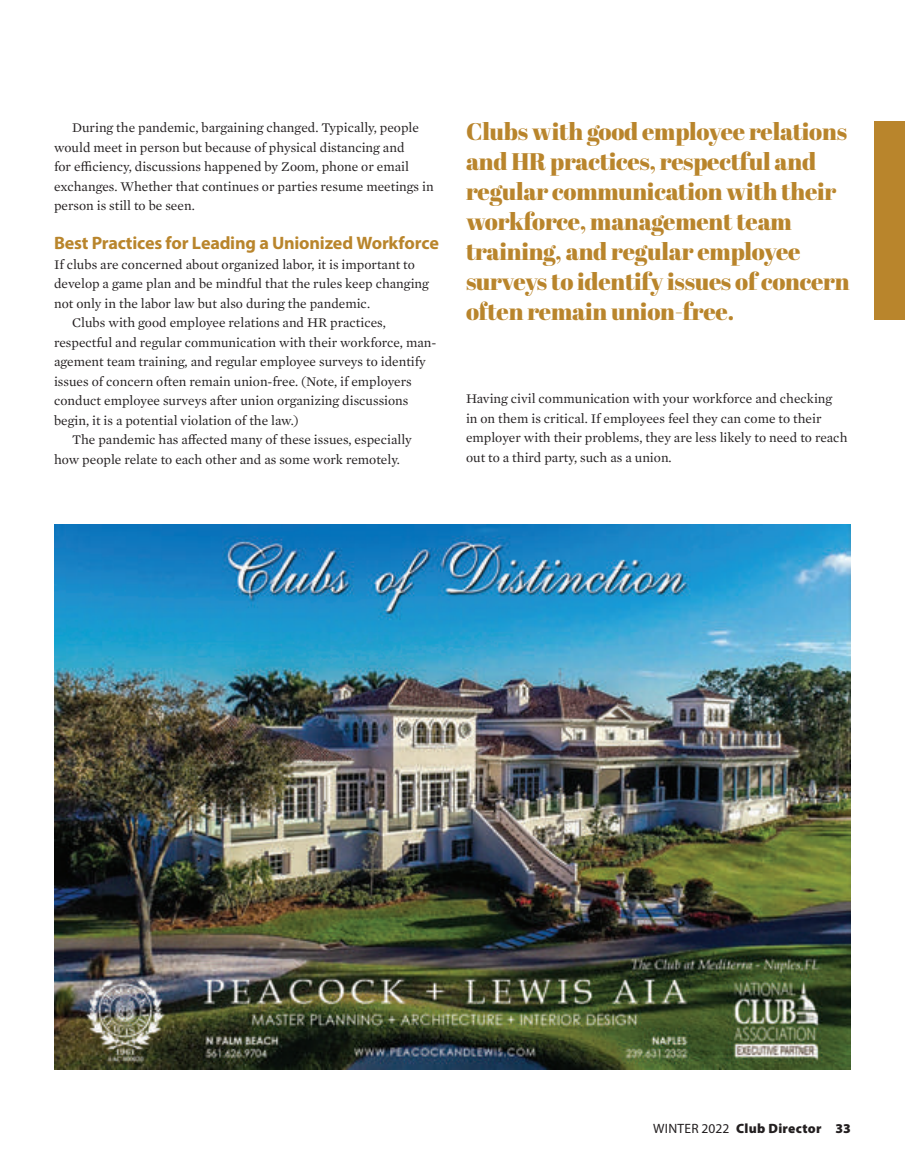
<style>
.page{position:relative;width:905px;height:1175px;background:#fff}
.page>*{position:absolute;margin:0;border:0;box-sizing:border-box;transform-origin:0 0}
.t1{font:24px/30px "Abril Fatface";letter-spacing:-.01em;color:#b9852c}
.t2{font:700 18px "Myriad Pro";letter-spacing:-.01em;color:#b9852c}
.t3{font:13.5px/19.5px "Mercury Text G1";color:#231f20}
.t4{font:900 13.5px "Myriad Pro";letter-spacing:.02em;color:#231f20}
.s1{font-weight:400}
</style>
<div class="page">
<img style="left:54px;top:524px;width:796px;height:545px">
<div style="left:874px;top:122px;width:30px;height:198px;background:#b9852c"></div>
<p class="t3" style="left:54px;top:117px;width:381px;text-indent:18px">During the pandemic, bargaining changed. Typically, people would meet in person but because of physical distancing and<br>for efficiency, discussions happened by Zoom, phone or email exchanges. Whether that continues or parties resume meetings in person is still to be seen.</p>
<h2 class="t2" style="left:54px;top:231px;width:386px">Best Practices for Leading a Unionized Workforce</h2>
<p class="t3" style="left:54px;top:254px;width:362px">If clubs are concerned about organized labor, it is important to</p>
<p class="t3" style="left:54px;top:273px;width:376px">develop a game plan and be mindful that the rules keep changing</p>
<p class="t3" style="left:54px;top:293px;width:317px">not only in the labor law but also during the pandemic.</p>
<p class="t3" style="left:72px;top:312px;width:315px">Clubs with good employee relations and HR practices,</p>
<p class="t3" style="left:54px;top:332px;width:384px">respectful and regular communication with their workforce, man-</p>
<p class="t3" style="left:54px;top:351px;width:373px">agement team training, and regular employee surveys to identify</p>
<p class="t3" style="left:54px;top:371px;width:359px">issues of concern often remain union-free. (Note, if employers</p>
<p class="t3" style="left:54px;top:390px;width:356px">conduct employee surveys after union organizing discussions</p>
<p class="t3" style="left:54px;top:410px;width:246px">begin, it is a potential violation of the law.)</p>
<p class="t3" style="left:72px;top:429px;width:341px">The pandemic has affected many of these issues, especially</p>
<p class="t3" style="left:54px;top:449px;width:347px">how people relate to each other and as some work remotely.</p>
<h1 class="t1" style="left:466px;top:115px;width:385px">Clubs with good employee relations and HR practices, respectful and regular communication with their workforce, management team training, and regular employee surveys to identify issues of concern often remain union-free.</h1>
<p class="t3" style="left:466px;top:388px;width:383px">Having civil communication with your workforce and checking<br>in on them is critical. If employees feel they can come to their employer with their problems, they are less likely to need to reach out to a third party, such as a union.</p>
<p class="t4" style="left:653px;top:1119px;width:199px"><span class="s1">WINTER 2022</span> Club Director 33</p>
</div>
